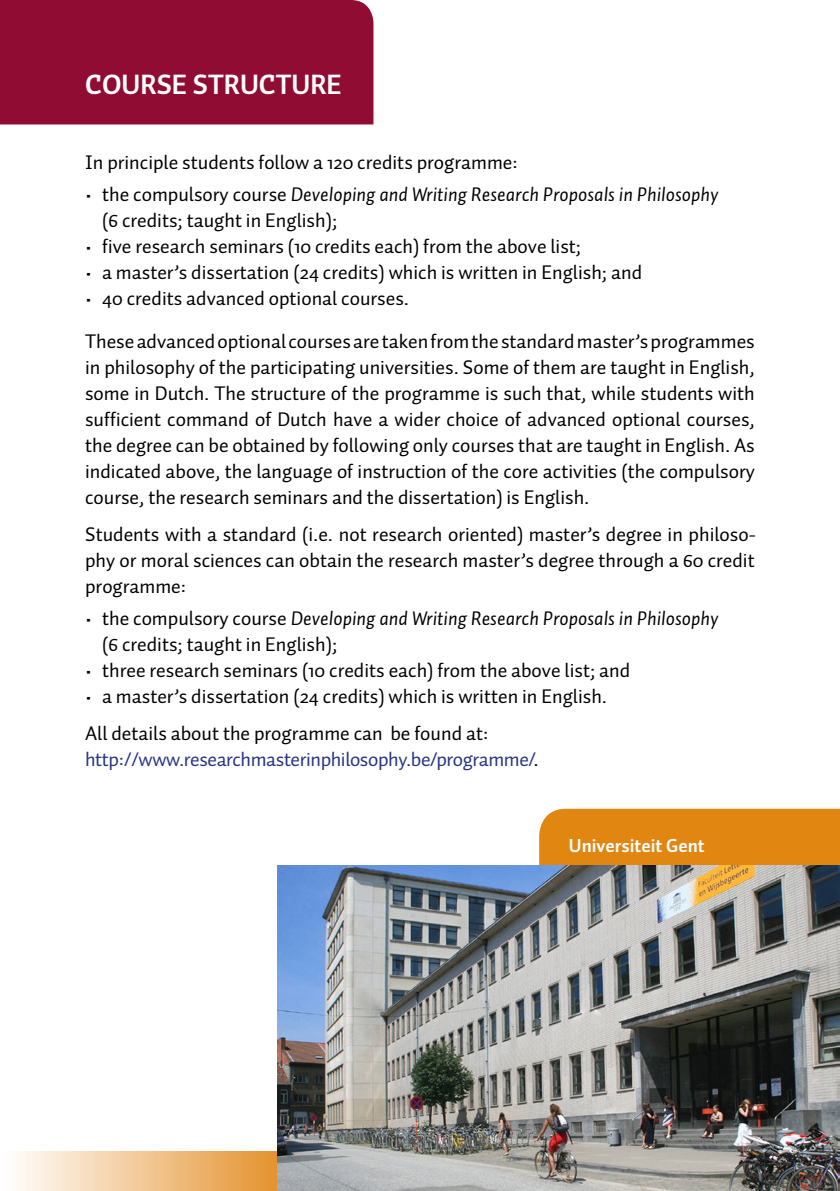
<style>
.page{position:relative;width:840px;height:1191px;background:#fff}
.page>*{position:absolute;margin:0;border:0;box-sizing:border-box;transform-origin:0 0}
.t1{font:700 28px "Auto 1";color:#fff}
.t2{font:20px/26px "Auto 1";color:#000}
.t3{font:italic 20px/26px "Auto 1";color:#000}
.t4{font:20px "Auto 1";letter-spacing:-.02em;color:#283583}
.t5{font:700 18.8px "Auto 1";color:#fff}
.s1{font-style:normal}
.s2{color:#000}
</style>
<div class="page">
<svg style="left:17px;top:1151px;width:260px;height:40px;background:#f1c693"></svg>
<div style="left:0;top:0;width:373px;height:124px;background:#910c32"></div>
<div style="left:539px;top:808px;width:300px;height:57px;background:#e08611"></div>
<img style="left:277px;top:865px;width:562px;height:326px">
<h1 class="t1" style="left:85px;top:67px;width:258px">COURSE STRUCTURE</h1>
<p class="t2" style="left:85px;top:149px;width:434px">In principle students follow a 120 credits programme:</p>
<p class="t3" style="left:102px;top:181px;width:617px;text-indent:-17px"><span class="s1">• the compulsory course</span> Developing and Writing Research Proposals in Philosophy <span class="s1">(6 credits; taught in English);</span></p>
<p class="t2" style="left:85px;top:233px;width:497px">• five research seminars (10 credits each) from the above list;</p>
<p class="t2" style="left:85px;top:259px;width:558px">• a master’s dissertation (24 credits) which is written in English; and</p>
<p class="t2" style="left:85px;top:276px;width:671px;line-height:43px">• 40 credits advanced optional courses.<br>These advanced optional courses are taken from the standard master’s programmes</p>
<p class="t2" style="left:85px;top:354px;width:671px;text-align:justify">in philosophy of the participating universities. Some of them are taught in English, some in Dutch. The structure of the programme is such that, while students with sufficient command of Dutch have a wider choice of advanced optional courses, the degree can be obtained by following only courses that are taught in English. As indicated above, the language of instruction of the core activities (the compulsory course, the research seminars and the dissertation) is English.</p>
<p class="t2" style="left:85px;top:521px;width:671px;text-align:justify">Students with a standard (i.e. not research oriented) master’s degree in philoso&shy;phy or moral sciences can obtain the research master’s degree through a 60 credit programme:</p>
<p class="t3" style="left:102px;top:605px;width:617px;text-indent:-17px"><span class="s1">• the compulsory course</span> Developing and Writing Research Proposals in Philosophy <span class="s1">(6 credits; taught in English);</span></p>
<p class="t2" style="left:85px;top:657px;width:546px">• three research seminars (10 credits each) from the above list; and</p>
<p class="t2" style="left:85px;top:677px;width:523px;line-height:37.4px">• a master’s dissertation (24 credits) which is written in English.<br>All details about the programme can be found at:</p>
<p class="t4" style="left:85px;top:747px;width:455px">http://www.researchmasterinphilosophy.be/programme/<span class="s2">.</span></p>
<p class="t5" style="left:568px;top:833px;width:137px">Universiteit Gent</p>
</div>
